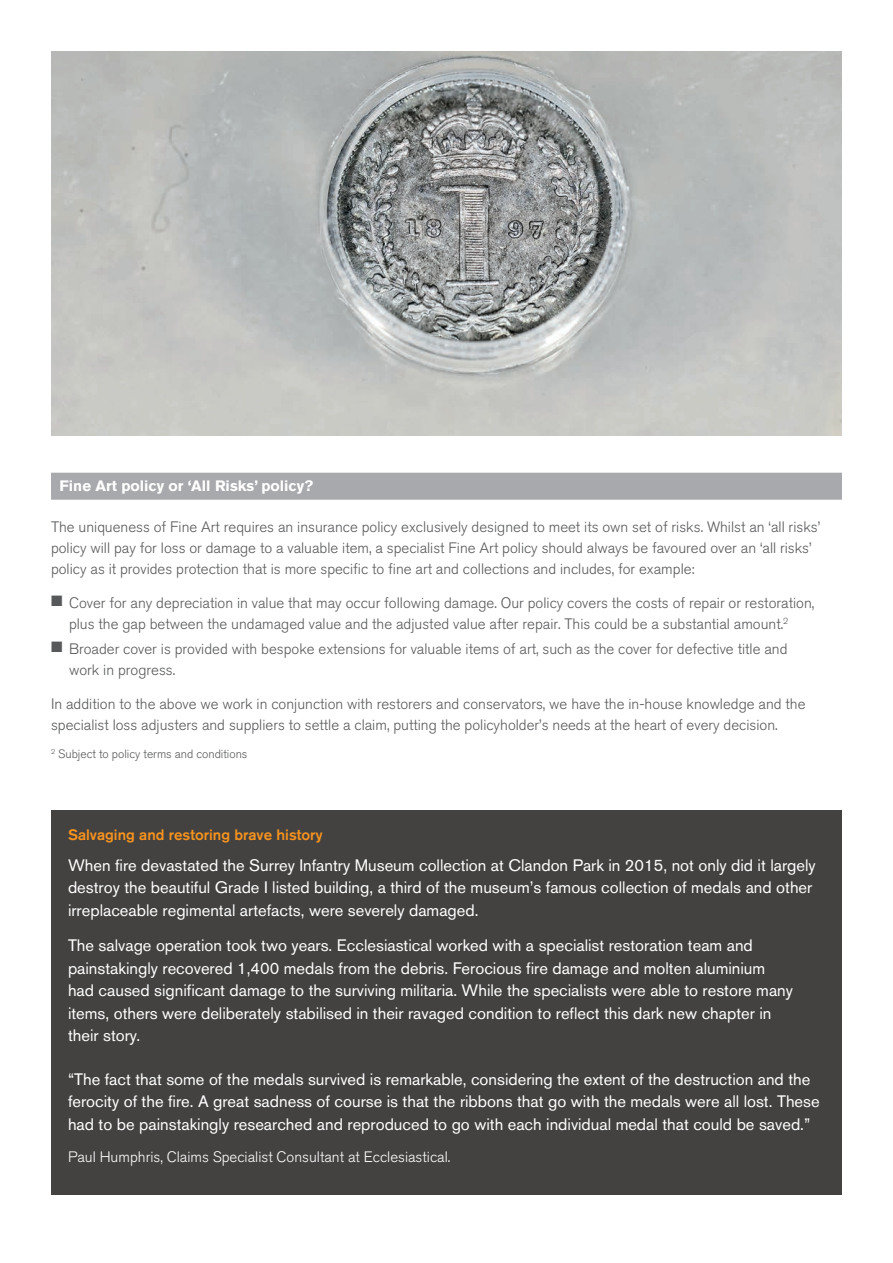
<style>
.page{position:relative;width:893px;height:1263px;background:#fff}
.page>*{position:absolute;margin:0;border:0;box-sizing:border-box;transform-origin:0 0}
.t1{font:16.5px/22.5px "Akzidenz Grotesk BQ";color:#fff}
.t2{font:300 15px/21px "Akzidenz Grotesk BQ";color:#57585a}
.t3{font:300 15px "Akzidenz Grotesk BQ";color:#fff}
.t4{font:500 15px "Akzidenz Grotesk BQ";color:#f7931d}
.t5{font:700 15px "Akzidenz Grotesk BQ";color:#fff}
.t6{font:300 12px "Akzidenz Grotesk BQ";color:#57585a}
</style>
<div class="page">
<div style="left:51px;top:811px;width:791px;height:384px;background:#444241"></div>
<img style="left:51px;top:51px;width:791px;height:384px">
<div style="left:51px;top:473px;width:791px;height:27px;background:#a8a9ad"></div>
<p class="t5" style="left:60px;top:477px;width:255px">Fine Art policy or ‘All Risks’ policy?</p>
<p class="t2" style="left:51px;top:517px;width:771px">The uniqueness of Fine Art requires an insurance policy exclusively designed to meet its own set of risks. Whilst an ‘all risks’ policy will pay for loss or damage to a valuable item, a specialist Fine Art policy should always be favoured over an ‘all risks’ policy as it provides protection that is more specific to fine art and collections and includes, for example:</p>
<p class="t2" style="left:51px;top:592px;width:765px">■ Cover for any depreciation in value that may occur following damage. Our policy covers the costs of repair or restoration,</p>
<p class="t2" style="left:69px;top:613px;width:721px">plus the gap between the undamaged value and the adjusted value after repair. This could be a substantial amount.<sup>2</sup></p>
<p class="t2" style="left:51px;top:639px;width:738px">■ Broader cover is provided with bespoke extensions for valuable items of art, such as the cover for defective title and</p>
<p class="t2" style="left:69px;top:660px;width:108px">work in progress.</p>
<p class="t2" style="left:51px;top:693px;width:756px">In addition to the above we work in conjunction with restorers and conservators, we have the in-house knowledge and the specialist loss adjusters and suppliers to settle a claim, putting the policyholder’s needs at the heart of every decision.</p>
<p class="t6" style="left:51px;top:747px;width:198px"><sup>2</sup> Subject to policy terms and conditions</p>
<p class="t4" style="left:68px;top:825px;width:256px">Salvaging and restoring brave history</p>
<p class="t1" style="left:68px;top:854px;width:749px">When fire devastated the Surrey Infantry Museum collection at Clandon Park in 2015, not only did it largely destroy the beautiful Grade I listed building, a third of the museum’s famous collection of medals and other irreplaceable regimental artefacts, were severely damaged.</p>
<p class="t1" style="left:68px;top:934px;width:726px">The salvage operation took two years. Ecclesiastical worked with a specialist restoration team and painstakingly recovered 1,400 medals from the debris. Ferocious fire damage and molten aluminium had caused significant damage to the surviving militaria. While the specialists were able to restore many items, others were deliberately stabilised in their ravaged condition to reflect this dark new chapter in their story.</p>
<p class="t1" style="left:68px;top:1068px;width:753px">“The fact that some of the medals survived is remarkable, considering the extent of the destruction and the ferocity of the fire. A great sadness of course is that the ribbons that go with the medals were all lost. These had to be painstakingly researched and reproduced to go with each individual medal that could be saved.”</p>
<p class="t3" style="left:68px;top:1148px;width:384px">Paul Humphris, Claims Specialist Consultant at Ecclesiastical.</p>
</div>
